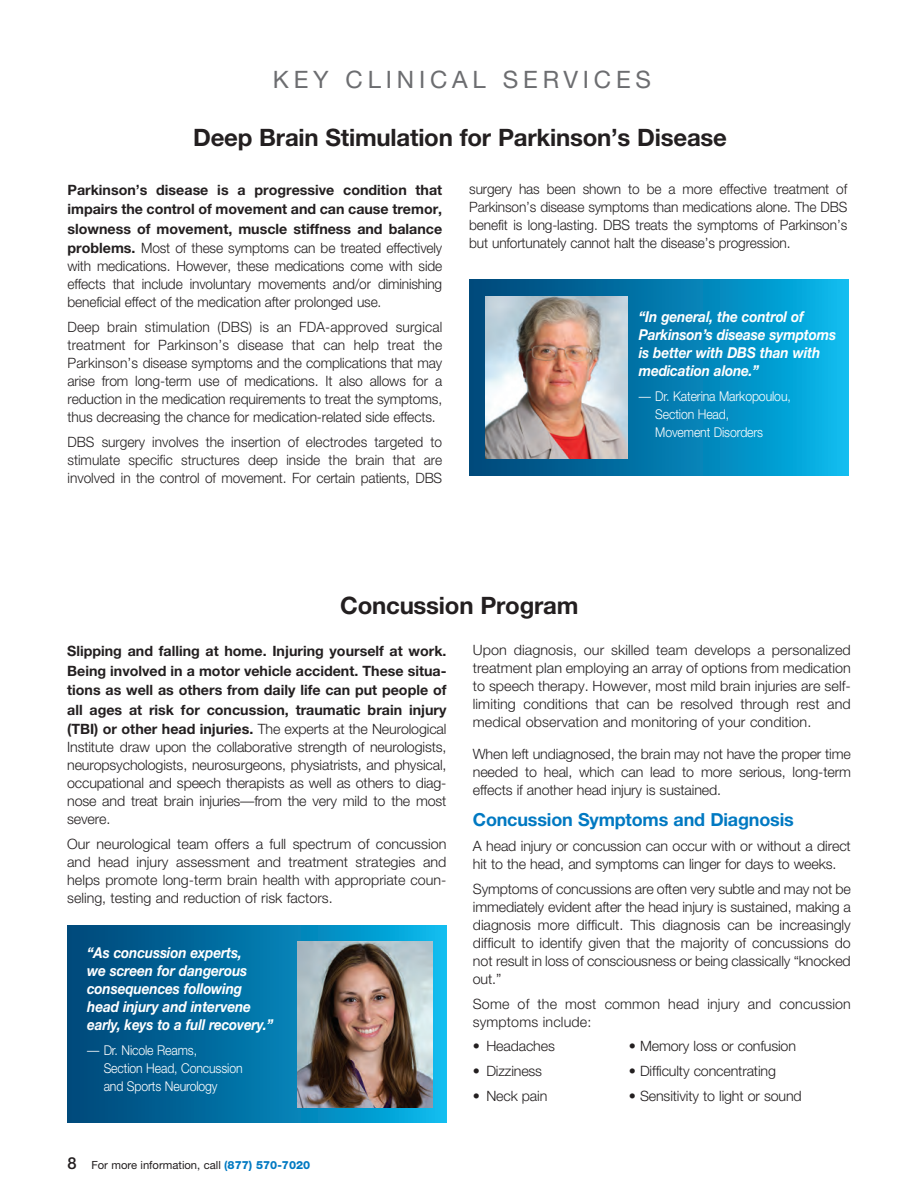
<style>
.page{position:relative;width:918px;height:1188px;background:#fff}
.page>*{position:absolute;margin:0;border:0;box-sizing:border-box;transform-origin:0 0}
.t1{font:700 24px "Helvetica Neue";letter-spacing:-.01em;color:#231f20}
.t2{font:24px "Helvetica Neue";letter-spacing:.2em;color:#6c6d70}
.t3{font:700 18px "Helvetica Neue";letter-spacing:-.01em;color:#0079c2}
.t4{font:italic 700 15px/18px "Helvetica Neue";letter-spacing:-.01em;color:#fff;scale:.91 1}
.t5{font:300 14.25px/18px "Helvetica Neue";letter-spacing:-.01em;color:#231f20;text-align:justify}
.t6{font:300 14.25px/18px "Helvetica Neue";letter-spacing:-.01em;color:#231f20;text-align:justify;scale:.96 1}
.t7{font:700 14.25px/19.5px "Helvetica Neue";color:#231f20;text-align:justify}
.t8{font:300 14.25px/18px "Helvetica Neue";letter-spacing:.01em;color:#231f20}
.t9{font:300 13.5px/18px "Helvetica Neue";letter-spacing:-.01em;color:#fff;scale:.91 1}
.t10{font:11.25px "Helvetica Neue";color:#231f20}
.s1{font-weight:300}
.s2{font-weight:500;font-size:16.5px}
.s3{font-weight:700;color:#0079c2}
.s4{font-weight:800;color:#0079c2}
</style>
<div class="page">
<div style="left:67px;top:925px;width:380px;height:197px;background:linear-gradient(to right,#004274,#08b5ea)"></div>
<div style="left:469px;top:279px;width:380px;height:197px;background:linear-gradient(to right,#024576,#07b4e9)"></div>
<img style="left:486px;top:297px;width:141px;height:161px">
<img style="left:297px;top:941px;width:135px;height:167px">
<h1 class="t2" style="left:273px;top:65px;width:380px">KEY CLINICAL SERVICES</h1>
<h1 class="t1" style="left:193px;top:122px;width:535px">Deep Brain Stimulation for Parkinson’s Disease</h1>
<p class="t7" style="left:68px;top:180px;width:376px">Parkinson’s disease is a progressive condition that impairs the control of movement and can cause tremor, slowness of movement, muscle stiffness and balance problems. <span class="s1">Most of these symptoms can be treated effectively</span></p>
<p class="t6" style="left:68px;top:257px;width:392px">with medications. However, these medications come with side effects that include involuntary movements and/or diminishing beneficial effect of the medication after prolonged use.</p>
<p class="t5" style="left:68px;top:318px;width:376px">Deep brain stimulation (DBS) is an FDA-approved surgical treatment for Parkinson’s disease that can help treat the Parkinson’s disease symptoms and the complications that may arise from long-term use of medications. It also allows for a reduction in the medication requirements to treat the symptoms, thus decreasing the chance for medication-related side effects.</p>
<p class="t6" style="left:68px;top:433px;width:392px">DBS surgery involves the insertion of electrodes targeted to stimulate specific structures deep inside the brain that are involved in the control of movement. For certain patients, DBS</p>
<p class="t6" style="left:469px;top:180px;width:395px">surgery has been shown to be a more effective treatment of Parkinson’s disease symptoms than medications alone. The DBS benefit is long-lasting. DBS treats the symptoms of Parkinson’s but unfortunately cannot halt the disease’s progression.</p>
<p class="t4" style="left:639px;top:307px;width:218px">“In general, the control of<br>Parkinson’s disease symptoms is better with DBS than with medication alone.”</p>
<p class="t9" style="left:655px;top:387px;width:151px;text-indent:-16px">— Dr. Katerina Markopoulou,<br>Section Head,<br>Movement Disorders</p>
<h1 class="t1" style="left:340px;top:591px;width:240px">Concussion Program</h1>
<p class="t7" style="left:67px;top:641px;width:381px">Slipping and falling at home. Injuring yourself at work.<br>Being involved in a motor vehicle accident. These situa&shy;tions as well as others from daily life can put people of all ages at risk for concussion, traumatic brain injury (TBI) or other head injuries. <span class="s1">The experts at the Neurological</span></p>
<p class="t5" style="left:67px;top:738px;width:381px">Institute draw upon the collaborative strength of neurologists, neuropsychologists, neurosurgeons, physiatrists, and physical, occupational and speech therapists as well as others to diag&shy;nose and treat brain injuries—from the very mild to the most severe.</p>
<p class="t5" style="left:67px;top:835px;width:381px">Our neurological team offers a full spectrum of concussion and head injury assessment and treatment strategies and helps promote long-term brain health with appropriate coun&shy;seling, testing and reduction of risk factors.</p>
<p class="t4" style="left:87px;top:944px;width:206px">“As concussion experts,<br>we screen for dangerous consequences following head injury and intervene early, keys to a full recovery.”</p>
<p class="t9" style="left:104px;top:1041px;width:154px;text-indent:-16px">— Dr. Nicole Reams,<br>Section Head, Concussion and Sports Neurology</p>
<p class="t10" style="left:68px;top:1158px;width:244px"><span class="s2">8</span> For more information, call <span class="s3">(</span><span class="s4">877) 570-7020</span></p>
<p class="t5" style="left:473px;top:641px;width:380px">Upon diagnosis, our skilled team develops a personalized treatment plan employing an array of options from medication to speech therapy. However, most mild brain injuries are self&shy;limiting conditions that can be resolved through rest and medical observation and monitoring of your condition.</p>
<p class="t5" style="left:473px;top:744px;width:380px">When left undiagnosed, the brain may not have the proper time needed to heal, which can lead to more serious, long-term effects if another head injury is sustained.</p>
<p class="t3" style="left:473px;top:809px;width:323px">Concussion Symptoms and Diagnosis</p>
<p class="t5" style="left:473px;top:837px;width:379px">A head injury or concussion can occur with or without a direct hit to the head, and symptoms can linger for days to weeks.</p>
<p class="t5" style="left:473px;top:879px;width:380px">Symptoms of concussions are often very subtle and may not be immediately evident after the head injury is sustained, making a diagnosis more difficult. This diagnosis can be increasingly difficult to identify given that the majority of concussions do not result in loss of consciousness or being classically “knocked out.”</p>
<p class="t8" style="left:473px;top:994px;width:380px">Some of the most common head injury and concussion symptoms include:</p>
<p class="t5" style="left:473px;top:1037px;width:84px">• Headaches</p>
<p class="t5" style="left:629px;top:1037px;width:169px">• Memory loss or confusion</p>
<p class="t5" style="left:473px;top:1062px;width:71px">• Dizziness</p>
<p class="t5" style="left:629px;top:1062px;width:149px">• Difficulty concentrating</p>
<p class="t5" style="left:473px;top:1086px;width:76px">• Neck pain</p>
<p class="t5" style="left:629px;top:1086px;width:174px">• Sensitivity to light or sound</p>
</div>
